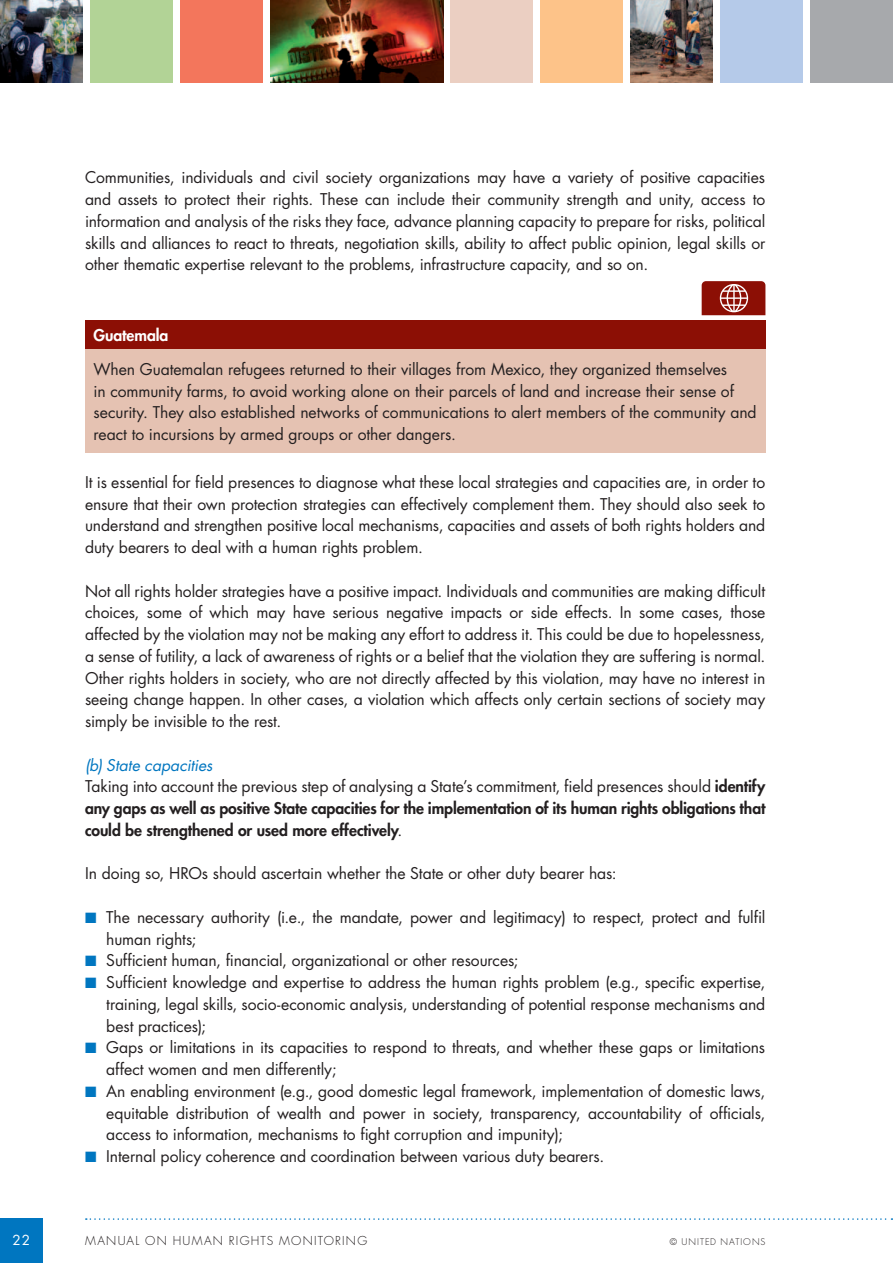
<style>
.page{position:relative;width:893px;height:1263px;background:#fff}
.page>*{position:absolute;margin:0;border:0;box-sizing:border-box;transform-origin:0 0}
.t1{font:15.75px/21.8px "Futura";letter-spacing:-.005em;color:#231f20;text-align:justify}
.t2{font:800 15.75px/21.8px "Futura";letter-spacing:-.005em;color:#231f20}
.t3{font:800 15.75px "Futura";letter-spacing:-.005em;color:#fff}
.t4{font:13.5px "Futura";color:#fff}
.t5{font:300 12px "Futura";letter-spacing:.105em;color:#231f20}
.t6{font:300 9px "Futura";letter-spacing:.105em;color:#231f20}
.s1{font-weight:400;font-style:italic;color:#0076c0}
.s2{font-weight:400}
.s3{color:#0076c0}
</style>
<div class="page">
<div style="left:450px;top:0;width:82px;height:83px;background:#ebcfc2"></div>
<img style="left:630px;top:0;width:83px;height:83px">
<div style="left:810px;top:0;width:83px;height:83px;background:#a7a9ac"></div>
<img style="left:270px;top:0;width:173px;height:83px">
<div style="left:540px;top:0;width:83px;height:83px;background:#fdc389"></div>
<img style="left:0;top:0;width:83px;height:83px">
<div style="left:90px;top:0;width:83px;height:83px;background:#b2d396"></div>
<div style="left:180px;top:0;width:83px;height:83px;background:#f3765c"></div>
<div style="left:720px;top:0;width:83px;height:83px;background:#b5cae9"></div>
<div style="left:0;top:1218px;width:43px;height:45px;background:#0076c0"></div>
<svg style="left:86px;top:1218px;width:806px;height:2px"></svg>
<div style="left:85px;top:320px;width:680px;height:30px;background:#8c0f05"></div>
<div style="left:85px;top:350px;width:680px;height:103px;background:#e5c2b2"></div>
<svg style="left:702px;top:281px;width:63px;height:34px;background:#9d322a"></svg>
<p class="t1" style="left:85px;top:167px;width:682px">Communities, individuals and civil society organizations may have a variety of positive capacities and assets to protect their rights. These can include their community strength and unity, access to information and analysis of the risks they face, advance planning capacity to prepare for risks, political skills and alliances to react to threats, negotiation skills, ability to affect public opinion, legal skills or other thematic expertise relevant to the problems, infrastructure capacity, and so on.</p>
<p class="t3" style="left:94px;top:325px;width:76px">Guatemala</p>
<p class="t1" style="left:94px;top:358px;width:665px;text-align:left">When Guatemalan refugees returned to their villages from Mexico, they organized themselves<br>in community farms, to avoid working alone on their parcels of land and increase their sense of security. They also established networks of communications to alert members of the community and react to incursions by armed groups or other dangers.</p>
<p class="t1" style="left:85px;top:471px;width:682px">It is essential for field presences to diagnose what these local strategies and capacities are, in order to ensure that their own protection strategies can effectively complement them. They should also seek to understand and strengthen positive local mechanisms, capacities and assets of both rights holders and duty bearers to deal with a human rights problem.</p>
<p class="t1" style="left:85px;top:580px;width:682px">Not all rights holder strategies have a positive impact. Individuals and communities are making difficult choices, some of which may have serious negative impacts or side effects. In some cases, those affected by the violation may not be making any effort to address it. This could be due to hopelessness, a sense of futility, a lack of awareness of rights or a belief that the violation they are suffering is normal.<br>Other rights holders in society, who are not directly affected by this violation, may have no interest in seeing change happen. In other cases, a violation which affects only certain sections of society may simply be invisible to the rest.</p>
<p class="t2" style="left:85px;top:754px;width:682px"><span class="s1">(b) State capacities<br></span><span class="s2">Taking into account the previous step of analysing a State’s commitment, field presences should</span> identify any gaps as well as positive State capacities for the implementation of its human rights obligations that could be strengthened or used more effectively<span class="s2">.</span></p>
<p class="t1" style="left:85px;top:863px;width:533px">In doing so, HROs should ascertain whether the State or other duty bearer has:</p>
<p class="t1" style="left:106px;top:906px;width:661px;text-indent:-21px"><span class="s3">■</span> The necessary authority (i.e., the mandate, power and legitimacy) to respect, protect and fulfil human rights;</p>
<p class="t1" style="left:85px;top:950px;width:435px"><span class="s3">■</span> Sufficient human, financial, organizational or other resources;</p>
<p class="t1" style="left:106px;top:972px;width:660px;text-indent:-21px"><span class="s3">■</span> Sufficient knowledge and expertise to address the human rights problem (e.g., specific expertise, training, legal skills, socio-economic analysis, understanding of potential response mechanisms and best practices);</p>
<p class="t1" style="left:106px;top:1037px;width:660px;text-indent:-21px"><span class="s3">■</span> Gaps or limitations in its capacities to respond to threats, and whether these gaps or limitations affect women and men differently;</p>
<p class="t1" style="left:106px;top:1080px;width:660px;text-indent:-21px"><span class="s3">■</span> An enabling environment (e.g., good domestic legal framework, implementation of domestic laws, equitable distribution of wealth and power in society, transparency, accountability of officials, access to information, mechanisms to fight corruption and impunity);</p>
<p class="t1" style="left:85px;top:1146px;width:521px"><span class="s3">■</span> Internal policy coherence and coordination between various duty bearers.</p>
<p class="t4" style="left:12px;top:1231px;width:19px">22</p>
<p class="t5" style="left:85px;top:1233px;width:284px">MANUAL ON HUMAN RIGHTS MONITORING</p>
<p class="t6" style="left:670px;top:1236px;width:97px">© UNITED NATIONS</p>
</div>
